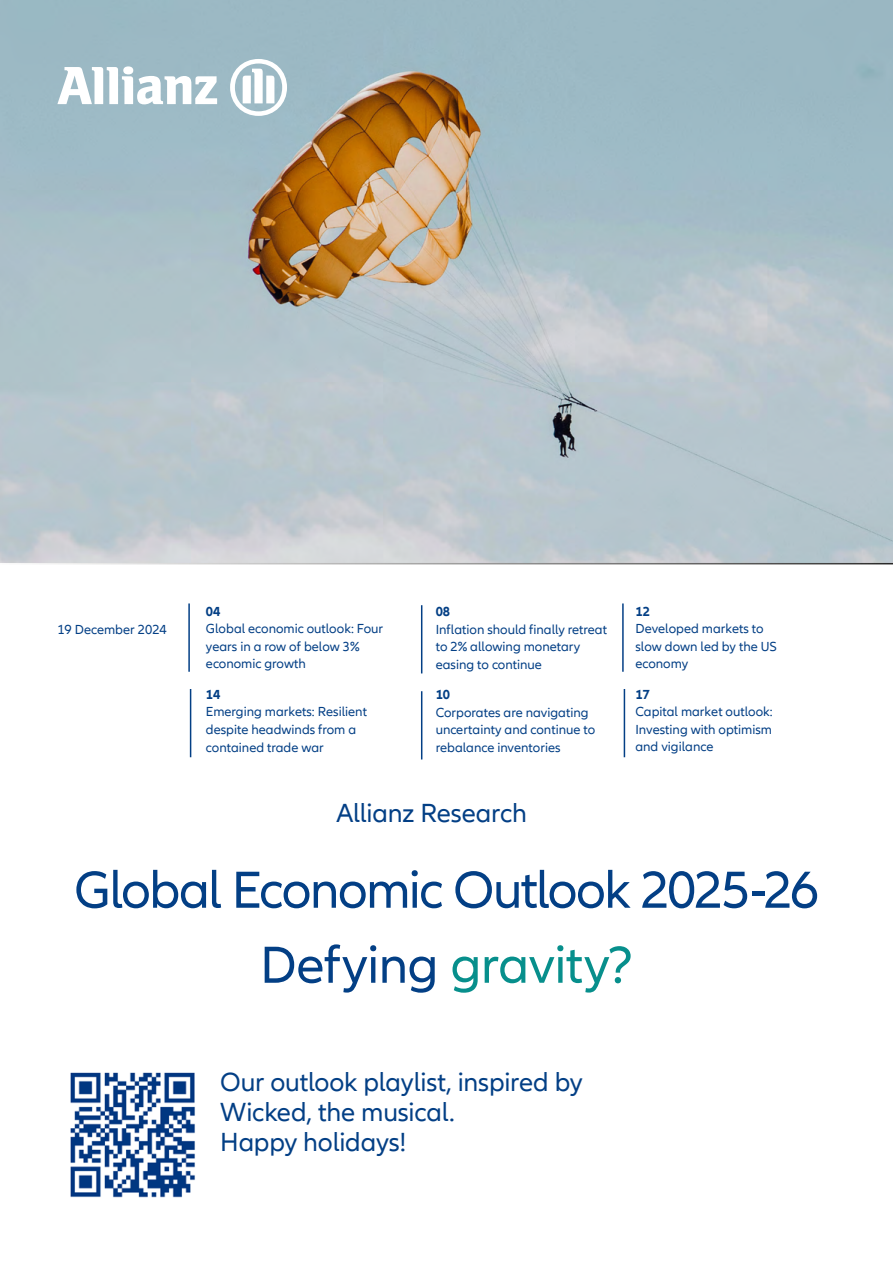
<style>
.page{position:relative;width:893px;height:1263px;background:#fff}
.page>*{position:absolute;margin:0;border:0;box-sizing:border-box;transform-origin:0 0}
.t1{font:54px/75px "Allianz Neo";letter-spacing:-.03em;color:#033f85;text-align:center}
.t2{font:27px/30px "Allianz Neo";letter-spacing:-.005em;color:#033f85}
.t3{font:13.5px/17.5px "Allianz Neo";color:#033f85}
.t4{font:700 13.5px "Allianz Neo";color:#033f85}
.s1{color:#078f8c}
</style>
<div class="page">
<svg style="left:0;top:0;width:893px;height:564px;background:#aebcbf"></svg>
<svg style="left:57px;top:66px;width:160px;height:38px"></svg>
<svg style="left:230px;top:59px;width:57px;height:57px"></svg>
<img style="left:70px;top:1072px;width:125px;height:126px">
<hr style="left:421px;top:605px;width:1px;height:68px;background:#033f85">
<hr style="left:188px;top:603px;width:2px;height:69px;background:#033f85">
<hr style="left:622px;top:603px;width:2px;height:69px;background:#033f85">
<hr style="left:190px;top:689px;width:1px;height:68px;background:#033f85">
<hr style="left:421px;top:691px;width:1px;height:68px;background:#033f85">
<hr style="left:624px;top:689px;width:1px;height:68px;background:#033f85">
<p class="t3" style="left:57px;top:621px;width:111px">19 December 2024</p>
<p class="t4" style="left:206px;top:603px;width:16px">04</p>
<p class="t3" style="left:206px;top:620px;width:179px">Global economic outlook: Four years in a row of below 3% economic growth</p>
<p class="t4" style="left:206px;top:686px;width:16px">14</p>
<p class="t3" style="left:206px;top:703px;width:163px">Emerging markets: Resilient despite headwinds from a contained trade war</p>
<p class="t4" style="left:436px;top:604px;width:16px">08</p>
<p class="t3" style="left:436px;top:621px;width:173px">Inflation should finally retreat to 2% allowing monetary easing to continue</p>
<p class="t4" style="left:436px;top:687px;width:16px">10</p>
<p class="t3" style="left:436px;top:704px;width:161px">Corporates are navigating uncertainty and continue to rebalance inventories</p>
<h2 class="t2" style="left:337px;top:799px;width:192px">Allianz Research</h2>
<p class="t4" style="left:635px;top:603px;width:16px">12</p>
<p class="t3" style="left:635px;top:620px;width:143px">Developed markets to slow down led by the US economy</p>
<p class="t4" style="left:635px;top:686px;width:16px">17</p>
<p class="t3" style="left:635px;top:703px;width:139px;text-align:justify">Capital market outlook:<br>Investing with optimism and vigilance</p>
<h1 class="t1" style="left:74px;top:854px;width:746px">Global Economic Outlook 2025-26<br>Defying <span class="s1">gravity?</span></h1>
<h2 class="t2" style="left:220px;top:1067px;width:364px">Our outlook playlist, inspired by<br>Wicked, the musical.<br>Happy holidays!</h2>
</div>
